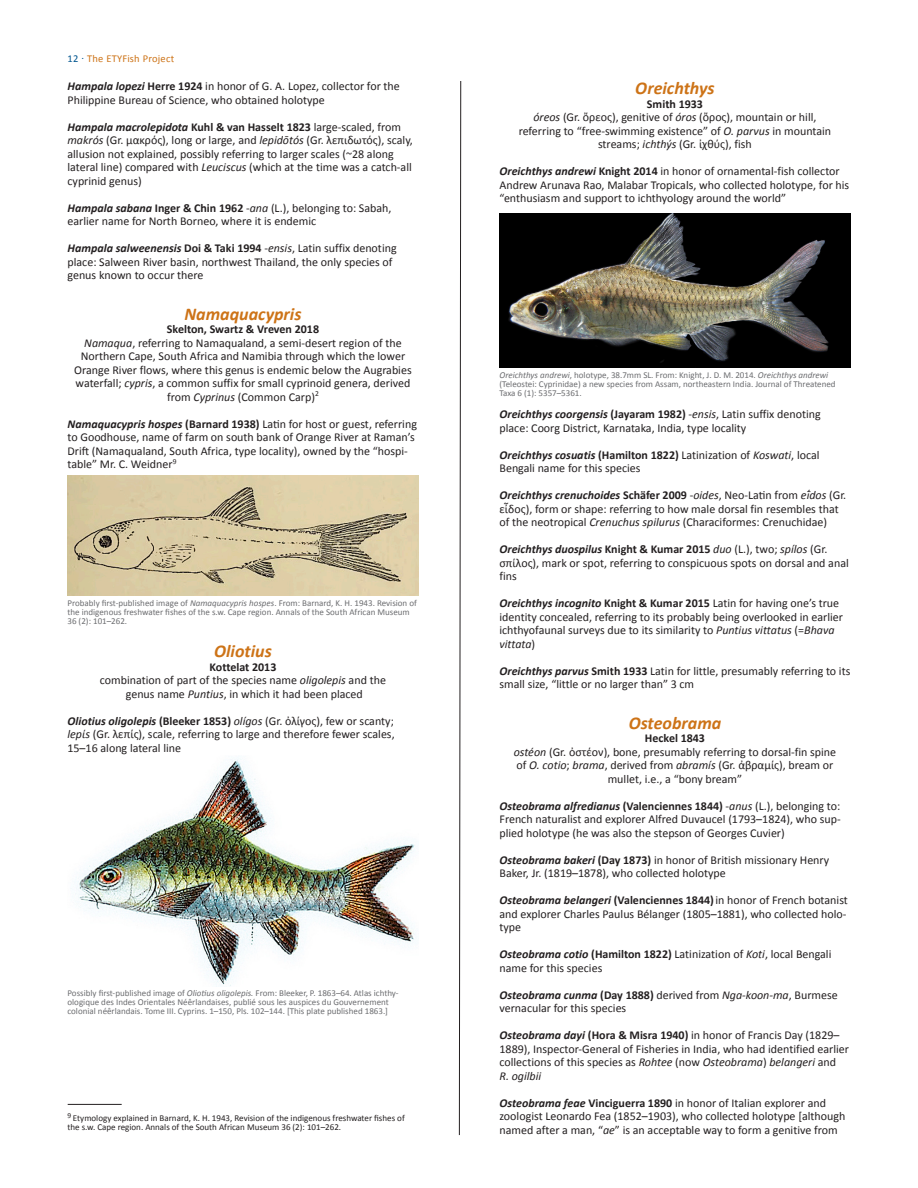
<style>
.page{position:relative;width:918px;height:1188px;background:#fff}
.page>*{position:absolute;margin:0;border:0;box-sizing:border-box;transform-origin:0 0}
.t1{font:italic 700 18px "Calibri";color:#cd7317}
.t2{font:12px/13.5px "Calibri";color:#231f20}
.t3{font:italic 700 12px "Calibri";color:#231f20}
.t4{font:700 12px "Calibri";color:#231f20}
.t5{font:10.5px "Calibri";letter-spacing:.02em;color:#cd7317}
.t6{font:9px/9px "Calibri";color:#6c6d70}
.t7{font:9px/9px "Calibri";color:#231f20}
.s1{color:#00558f}
.s2{font-weight:700;font-style:italic}
.s3{font-weight:700}
.s4{font-style:italic}
.s5{font-style:normal}
.s6{font-weight:400;font-style:normal}
.s7{font-weight:400}
</style>
<div class="page">
<svg style="left:459px;top:81px;width:2px;height:1055px"></svg>
<img style="left:68px;top:475px;width:351px;height:120px">
<img style="left:75px;top:758px;width:340px;height:229px">
<img style="left:500px;top:214px;width:350px;height:153px">
<hr style="left:68px;top:1104px;width:54px;height:1px;background:#231f20">
<p class="t5" style="left:68px;top:51px;width:108px"><span class="s1">12 ·</span> The ETYFish Project</p>
<p class="t2" style="left:68px;top:79px;width:334px"><span class="s2">Hampala lopezi</span> <span class="s3">Herre 1924</span> in honor of G. A. Lopez, collector for the<br>Philippine Bureau of Science, who obtained holotype</p>
<p class="t2" style="left:68px;top:119px;width:347px"><span class="s2">Hampala macrolepidota</span> <span class="s3">Kuhl &amp; van Hasselt 1823</span> large-scaled, from <span class="s4">makrós</span> (Gr. μακρός), long or large, and <span class="s4">lepidōtós</span> (Gr. λεπιδωτός), scaly, allusion not explained, possibly referring to larger scales (~28 along lateral line) compared with <span class="s4">Leuciscus</span> (which at the time was a catch-all cyprinid genus)</p>
<p class="t2" style="left:68px;top:200px;width:326px"><span class="s2">Hampala sabana</span> <span class="s3">Inger &amp; Chin 1962</span> -<span class="s4">ana</span> (L.), belonging to: Sabah, earlier name for North Borneo, where it is endemic</p>
<p class="t2" style="left:68px;top:241px;width:331px"><span class="s2">Hampala salweenensis</span> <span class="s3">Doi &amp; Taki 1994</span> -<span class="s4">ensis</span>, Latin suffix denoting place: Salween River basin, northwest Thailand, the only species of genus known to occur there</p>
<h1 class="t1" style="left:184px;top:301px;width:119px">Namaquacypris</h1>
<p class="t2" style="left:74px;top:322px;width:339px;text-align:center"><span class="s3">Skelton, Swartz &amp; Vreven 2018<br></span><span class="s4">Namaqua</span>, referring to Namaqualand, a semi-desert region of the Northern Cape, South Africa and Namibia through which the lower Orange River flows, where this genus is endemic below the Augrabies waterfall; <span class="s4">cypris</span>, a common suffix for small cyprinoid genera, derived from <span class="s4">Cyprinus</span> (Common Carp)<sup>2</sup></p>
<p class="t2" style="left:68px;top:416px;width:351px"><span class="s2">Namaquacypris hospes</span> <span class="s3">(Barnard 1938)</span> Latin for host or guest, referring to Goodhouse, name of farm on south bank of Orange River at Raman’s Drift (Namaqualand, South Africa, type locality), owned by the “hospi&shy;table” Mr. C. Weidner<sup>9</sup></p>
<p class="t6" style="left:68px;top:598px;width:351px">Probably first-published image of <span class="s4">Namaquacypris hospes</span>. From: Barnard, K. H. 1943. Revision of the indigenous freshwater fishes of the s.w. Cape region. Annals of the South African Museum<br>36 (2): 101–262.</p>
<h1 class="t1" style="left:214px;top:638px;width:59px">Oliotius</h1>
<p class="t2" style="left:100px;top:659px;width:288px;text-align:center"><span class="s3">Kottelat 2013<br></span>combination of part of the species name <span class="s4">oligolepis</span> and the genus name <span class="s4">Puntius</span>, in which it had been placed</p>
<p class="t2" style="left:68px;top:713px;width:329px;text-align:justify"><span class="s2">Oliotius oligolepis</span> <span class="s3">(Bleeker 1853)</span> <span class="s4">olígos</span> (Gr. ὀλίγος), few or scanty; <span class="s4">lepίs</span> (Gr. λεπίς), scale, referring to large and therefore fewer scales, 15–16 along lateral line</p>
<p class="t6" style="left:68px;top:989px;width:333px">Possibly first-published image of <span class="s4">Oliotius oligolepis.</span> From: Bleeker, P. 1863–64. Atlas ichthy&shy;ologique des Indes Orientales Néêrlandaises, publié sous les auspices du Gouvernement colonial néêrlandais. Tome III. Cyprins. 1–150, Pls. 102–144. [This plate published 1863.]</p>
<p class="t7" style="left:68px;top:1113px;width:339px"><sup>9</sup> Etymology explained in Barnard, K. H. 1943, Revision of the indigenous freshwater fishes of the s.w. Cape region. Annals of the South African Museum 36 (2): 101–262.</p>
<p class="t1" style="left:635px;top:76px;width:81px">Oreichthys</p>
<p class="t4" style="left:647px;top:96px;width:58px">Smith 1933</p>
<p class="t2" style="left:533px;top:110px;width:285px"><span class="s4">óreos</span> (Gr. ὄρεος), genitive of <span class="s4">óros</span> (ὄρος), mountain or hill,</p>
<p class="t2" style="left:519px;top:124px;width:314px;text-align:center">referring to “free-swimming existence” of <span class="s4">O. parvus</span> in mountain streams; <span class="s4">ichthýs</span> (Gr. ἰχθύς), fish</p>
<p class="t2" style="left:500px;top:164px;width:351px"><span class="s2">Oreichthys andrewi</span> <span class="s3">Knight 2014</span> in honor of ornamental-fish collector<br>Andrew Arunava Rao, Malabar Tropicals, who collected holotype, for his “enthusiasm and support to ichthyology around the world”</p>
<p class="t6" style="left:500px;top:370px;width:338px"><span class="s4">Oreichthys andrewi</span>, holotype, 38.7mm SL. From: Knight, J. D. M. 2014. <span class="s4">Oreichthys andrewi </span>(Teleostei: Cyprinidae) a new species from Assam, northeastern India. Journal of Threatened<br>Taxa 6 (1): 5357–5361.</p>
<p class="t2" style="left:500px;top:407px;width:323px"><span class="s2">Oreichthys coorgensis</span> <span class="s3">(Jayaram 1982)</span> -<span class="s4">ensis</span>, Latin suffix denoting place: Coorg District, Karnataka, India, type locality</p>
<p class="t2" style="left:500px;top:448px;width:322px"><span class="s2">Oreichthys cosuatis</span> <span class="s3">(Hamilton 1822)</span> Latinization of <span class="s4">Koswati</span>, local<br>Bengali name for this species</p>
<p class="t3" style="left:500px;top:487px;width:328px">Oreichthys crenuchoides <span class="s5">Schäfer 2009</span> <span class="s6">-</span><span class="s7">oides</span><span class="s6">, Neo-Latin from</span> <span class="s7">eīdos</span></p>
<p class="t2" style="left:500px;top:488px;width:348px;text-indent:311px"><span class="s4">́</span> (Gr. εἶδος), form or shape: referring to how male dorsal fin resembles that of the neotropical <span class="s4">Crenuchus spilurus</span> (Characiformes: Crenuchidae)</p>
<p class="t2" style="left:500px;top:542px;width:351px"><span class="s2">Oreichthys duospilus</span> <span class="s3">Knight &amp; Kumar 2015</span> <span class="s4">duo</span> (L.), two; <span class="s4">spílos</span> (Gr. σπίλος), mark or spot, referring to conspicuous spots on dorsal and anal fins</p>
<p class="t2" style="left:500px;top:596px;width:345px"><span class="s2">Oreichthys incognito</span> <span class="s3">Knight &amp; Kumar 2015</span> Latin for having one’s true identity concealed, referring to its probably being overlooked in earlier ichthyofaunal surveys due to its similarity to <span class="s4">Puntius vittatus</span> (=<span class="s4">Bhava vittata</span>)</p>
<p class="t2" style="left:500px;top:664px;width:352px"><span class="s2">Oreichthys parvus</span> <span class="s3">Smith 1933</span> Latin for little, presumably referring to its small size, “little or no larger than” 3 cm</p>
<p class="t1" style="left:629px;top:710px;width:94px">Osteobrama</p>
<p class="t4" style="left:645px;top:730px;width:62px">Heckel 1843</p>
<p class="t2" style="left:514px;top:745px;width:324px"><span class="s4">ostéon</span> (Gr. ὀστέον), bone, presumably referring to dorsal-fin spine</p>
<p class="t2" style="left:517px;top:758px;width:318px">of <span class="s4">O. cotio</span>; <span class="s4">brama</span>, derived from <span class="s4">abramís</span> (Gr. ἀβραμίς), bream or</p>
<p class="t2" style="left:608px;top:772px;width:136px">mullet, i.e., a “bony bream”</p>
<p class="t2" style="left:500px;top:799px;width:343px;text-align:justify"><span class="s2">Osteobrama alfredianus</span> <span class="s3">(Valenciennes 1844)</span> -<span class="s4">anus</span> (L.), belonging to:<br>French naturalist and explorer Alfred Duvaucel (1793–1824), who sup&shy;plied holotype (he was also the stepson of Georges Cuvier)</p>
<p class="t2" style="left:500px;top:853px;width:331px"><span class="s2">Osteobrama bakeri</span> <span class="s3">(Day 1873)</span> in honor of British missionary Henry<br>Baker, Jr. (1819–1878), who collected holotype</p>
<p class="t2" style="left:500px;top:893px;width:350px"><span class="s2">Osteobrama belangeri</span> <span class="s3">(Valenciennes 1844)</span>in honor of French botanist and explorer Charles Paulus Bélanger (1805–1881), who collected holo&shy;type</p>
<p class="t2" style="left:500px;top:947px;width:333px"><span class="s2">Osteobrama cotio</span> <span class="s3">(Hamilton 1822)</span> Latinization of <span class="s4">Koti</span>, local Bengali name for this species</p>
<p class="t2" style="left:500px;top:988px;width:340px"><span class="s2">Osteobrama cunma</span> <span class="s3">(Day 1888)</span> derived from <span class="s4">Nga-koon-ma</span>, Burmese vernacular for this species</p>
<p class="t2" style="left:500px;top:1028px;width:351px"><span class="s2">Osteobrama dayi</span> <span class="s3">(Hora &amp; Misra 1940)</span> in honor of Francis Day (1829– 1889), Inspector-General of Fisheries in India, who had identified earlier collections of this species as <span class="s4">Rohtee</span> (now <span class="s4">Osteobrama</span>) <span class="s4">belangeri</span> and<br><span class="s4">R. ogilbii</span></p>
<p class="t2" style="left:500px;top:1096px;width:347px"><span class="s2">Osteobrama feae</span> <span class="s3">Vinciguerra 1890</span> in honor of Italian explorer and zoologist Leonardo Fea (1852–1903), who collected holotype [although named after a man, “<span class="s4">ae</span>” is an acceptable way to form a genitive from</p>
</div>
